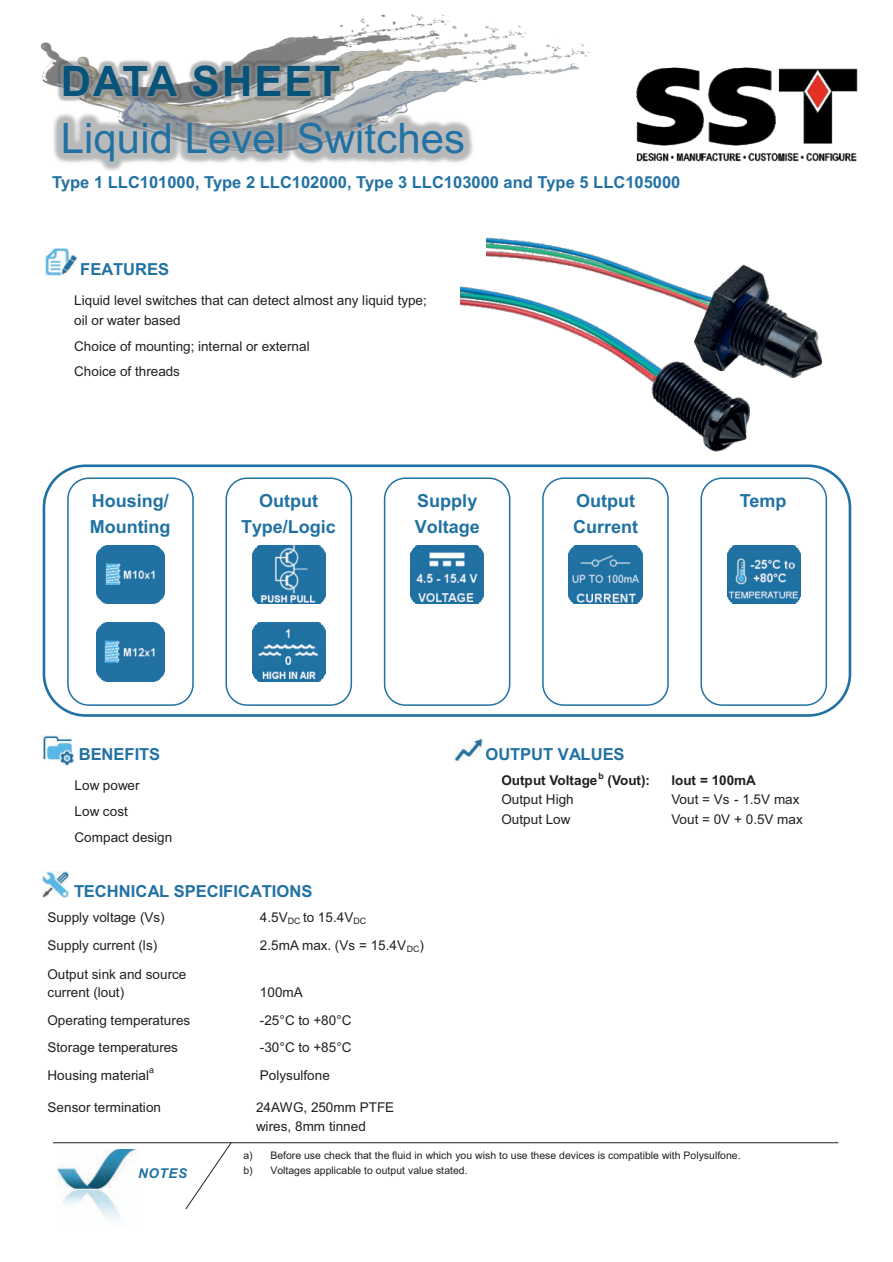
<style>
.page{position:relative;width:893px;height:1262px;background:#fff}
.page>*{position:absolute;margin:0;border:0;box-sizing:border-box;transform-origin:0 0}
.t1{font:42px "Arial";color:#2172a3}
.t2{font:700 42px "Arial";letter-spacing:.05em;color:#085379}
.t3{font:700 18px/26px "Arial";color:#2172a3}
.t4{font:700 16.5px "Arial";color:#2172a3}
.t5{font:13.5px/26px "Arial";color:#231f20}
.t6{font:700 13.5px "Arial";color:#231f20}
.t7{font:italic 700 13.5px "Arial";letter-spacing:.05em;color:#2172a3}
.t8{font:10.5px/15.1px "Arial";color:#231f20}
.t9{font:700 8.85px "Arial";color:#231f20}
.t10{font:8.85px "Arial";color:#231f20}
</style>
<div class="page">
<img style="left:636px;top:67px;width:222px;height:95px">
<img style="left:307px;top:8px;width:283px;height:82px">
<img style="left:42px;top:736px;width:32px;height:30px">
<img style="left:43px;top:871px;width:25px;height:26px">
<img style="left:454px;top:738px;width:28px;height:23px">
<div style="left:43px;top:464px;width:808px;height:253px;border:3px solid #2172a3;border-radius:42px"></div>
<div style="left:67px;top:477px;width:127px;height:229px;border:2px solid #2172a3;border-radius:21px"></div>
<div style="left:225px;top:477px;width:127px;height:229px;border:2px solid #2172a3;border-radius:21px"></div>
<div style="left:384px;top:477px;width:126px;height:229px;border:2px solid #2172a3;border-radius:21px"></div>
<div style="left:542px;top:477px;width:126px;height:229px;border:2px solid #2172a3;border-radius:21px"></div>
<div style="left:700px;top:477px;width:127px;height:229px;border:2px solid #2172a3;border-radius:21px"></div>
<img style="left:45px;top:249px;width:31px;height:26px">
<img style="left:40px;top:37px;width:270px;height:53px">
<img style="left:310px;top:37px;width:90px;height:53px">
<img style="left:53px;top:90px;width:374px;height:81px">
<img style="left:427px;top:90px;width:46px;height:73px">
<svg style="left:185px;top:1143px;width:47px;height:67px"></svg>
<img style="left:57px;top:1149px;width:81px;height:72px">
<hr style="left:53px;top:1142px;width:785px;height:1px;background:#231f20">
<img style="left:636px;top:141px;width:185px;height:329px">
<img style="left:461px;top:225px;width:288px;height:289px">
<img style="left:410px;top:545px;width:74px;height:59px">
<img style="left:252px;top:622px;width:73px;height:59px">
<img style="left:252px;top:545px;width:73px;height:59px">
<img style="left:568px;top:545px;width:74px;height:59px">
<img style="left:727px;top:545px;width:73px;height:59px">
<img style="left:96px;top:545px;width:68px;height:59px">
<img style="left:96px;top:622px;width:68px;height:59px">
<h1 class="t2" style="left:61px;top:65px;width:281px">DATA SHEET</h1>
<h1 class="t1" style="left:61px;top:123px;width:406px">Liquid Level Switches</h1>
<p class="t4" style="left:52px;top:176px;width:629px">Type 1 LLC101000, Type 2 LLC102000, Type 3 LLC103000 and Type 5 LLC105000</p>
<p class="t4" style="left:80px;top:263px;width:90px">FEATURES</p>
<p class="t5" style="left:74px;top:291px;width:354px;line-height:20.4px">Liquid level switches that can detect almost any liquid type; oil or water based</p>
<p class="t5" style="left:74px;top:334px;width:237px">Choice of mounting; internal or external<br>Choice of threads</p>
<h2 class="t3" style="left:90px;top:489px;width:82px">Housing/<br>Mounting</h2>
<h2 class="t3" style="left:241px;top:489px;width:96px;text-align:center">Output<br>Type/Logic</h2>
<h2 class="t3" style="left:414px;top:489px;width:67px">Supply<br>Voltage</h2>
<h2 class="t3" style="left:573px;top:489px;width:66px">Output<br>Current</h2>
<h2 class="t3" style="left:739px;top:489px;width:48px">Temp</h2>
<p class="t4" style="left:79px;top:748px;width:83px">BENEFITS</p>
<p class="t5" style="left:75px;top:774px;width:99px">Low power<br>Low cost<br>Compact design</p>
<p class="t4" style="left:74px;top:885px;width:240px">TECHNICAL SPECIFICATIONS</p>
<p class="t5" style="left:48px;top:905px;width:119px">Supply voltage (Vs)</p>
<p class="t5" style="left:260px;top:905px;width:108px">4.5V<sub>DC</sub> to 15.4V<sub>DC</sub></p>
<p class="t5" style="left:48px;top:933px;width:111px">Supply current (ls)</p>
<p class="t5" style="left:260px;top:933px;width:166px">2.5mA max. (Vs = 15.4V<sub>DC</sub>)</p>
<p class="t5" style="left:48px;top:966px;width:140px;line-height:18.6px">Output sink and source current (lout)</p>
<p class="t5" style="left:260px;top:980px;width:45px">100mA</p>
<p class="t5" style="left:48px;top:1008px;width:144px">Operating temperatures</p>
<p class="t5" style="left:260px;top:1008px;width:93px">-25°C to +80°C</p>
<p class="t5" style="left:48px;top:1035px;width:132px">Storage temperatures</p>
<p class="t5" style="left:260px;top:1035px;width:93px">-30°C to +85°C</p>
<p class="t5" style="left:48px;top:1063px;width:103px">Housing material</p>
<p class="t10" style="left:149px;top:1067px;width:6px">a</p>
<p class="t5" style="left:260px;top:1063px;width:71px">Polysulfone</p>
<p class="t5" style="left:48px;top:1095px;width:115px">Sensor termination</p>
<p class="t5" style="left:256px;top:1098px;width:140px;line-height:19.5px">24AWG, 250mm PTFE wires, 8mm tinned</p>
<p class="t4" style="left:485px;top:748px;width:141px">OUTPUT VALUES</p>
<p class="t6" style="left:501px;top:775px;width:97px">Output Voltage</p>
<p class="t9" style="left:598px;top:772px;width:7px">b</p>
<p class="t6" style="left:607px;top:775px;width:44px">(Vout):</p>
<p class="t6" style="left:671px;top:775px;width:86px">lout = 100mA</p>
<p class="t5" style="left:501px;top:788px;width:74px">Output High</p>
<p class="t5" style="left:671px;top:788px;width:130px">Vout = Vs - 1.5V max</p>
<p class="t5" style="left:501px;top:807px;width:71px">Output Low</p>
<p class="t5" style="left:671px;top:807px;width:133px">Vout = 0V + 0.5V max</p>
<p class="t7" style="left:138px;top:1168px;width:50px">NOTES</p>
<p class="t8" style="left:243px;top:1148px;width:498px">a) Before use check that the fluid in which you wish to use these devices is compatible with Polysulfone. b) Voltages applicable to output value stated.</p>
</div>
